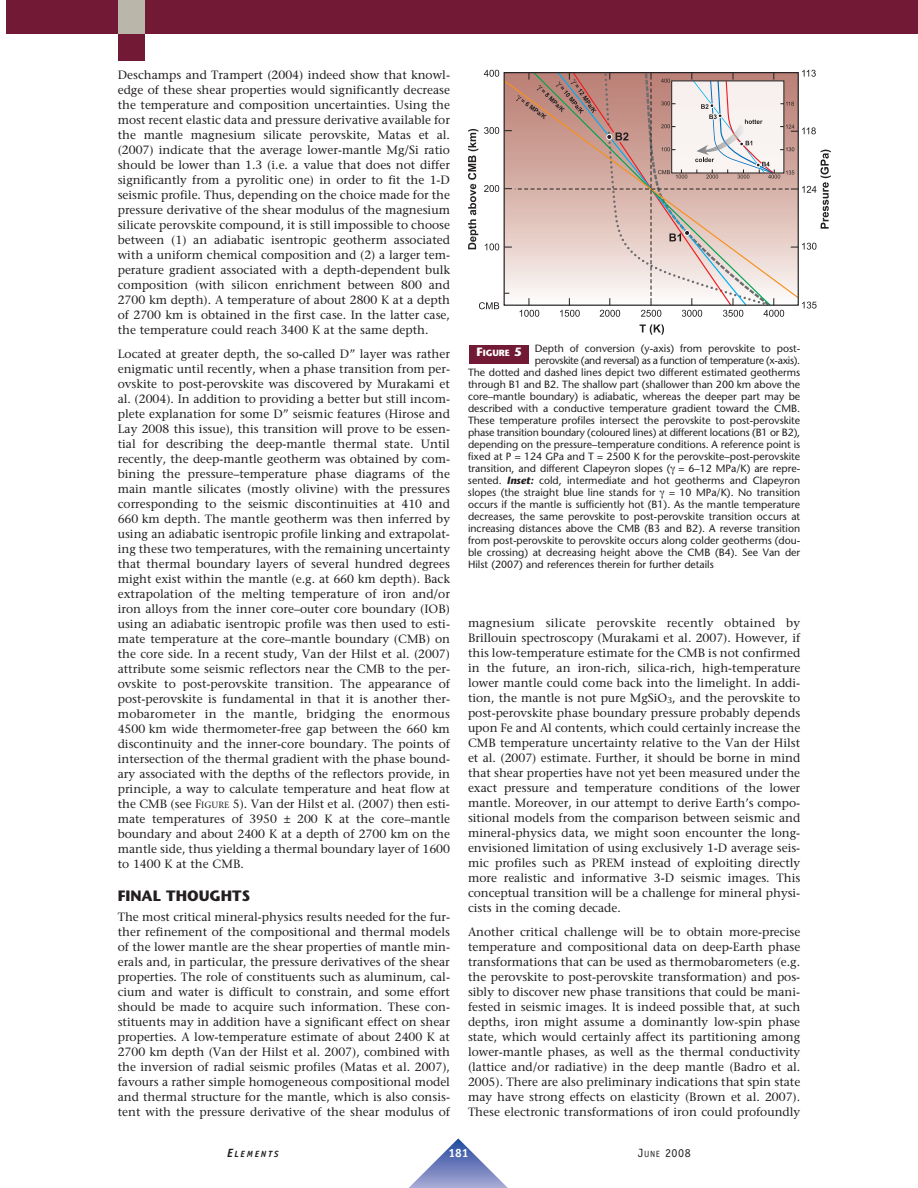
<style>
.page{position:relative;width:918px;height:1188px;background:#fff}
.page>*{position:absolute;margin:0;border:0;box-sizing:border-box;transform-origin:0 0}
.t1{font:700 15px "Stone Sans";color:#231f20}
.t2{font:12px/15px "Stone Serif";color:#231f20;text-align:justify}
.t3{font:12px "Officina Sans";color:#231f20}
.t4{font:700 12px "Officina Sans";color:#fff}
.t5{font:10.5px/12px "Stone Sans";color:#231f20;text-align:justify}
.t6{font:10.5px "Stone Sans";letter-spacing:-.03em;color:#231f20}
.t7{font:italic 700 9px "Officina Sans";letter-spacing:.2em;color:#231f20}
.t8{font:700 9px "Stone Sans";color:#fff}
.s1{font-size:9px}
.s2{font-weight:700;font-style:italic}
.s3{font-size:12px}
</style>
<div class="page">
<svg style="left:409px;top:1138px;width:99px;height:50px"></svg>
<div style="left:7px;top:0;width:911px;height:34px;background:#721935"></div>
<div style="left:118px;top:0;width:27px;height:34px;background:#bab6a9"></div>
<div style="left:118px;top:34px;width:27px;height:27px;background:#721935"></div>
<div style="left:470px;top:345px;width:59px;height:19px;background:#721935"></div>
<svg style="left:640px;top:324px;width:24px;height:11px"></svg>
<svg style="left:468px;top:129px;width:10px;height:120px"></svg>
<svg style="left:484px;top:127px;width:15px;height:7px"></svg>
<svg style="left:484px;top:70px;width:15px;height:7px"></svg>
<svg style="left:484px;top:185px;width:15px;height:7px"></svg>
<svg style="left:485px;top:243px;width:14px;height:7px"></svg>
<svg style="left:479px;top:302px;width:20px;height:7px"></svg>
<svg style="left:505px;top:70px;width:326px;height:247px"></svg>
<p class="t2" style="left:118px;top:68px;width:334px">Deschamps and Trampert (2004) indeed show that knowl&shy;edge of these shear properties would significantly decrease the temperature and composition uncertainties. Using the most recent elastic data and pressure derivative available for the mantle magnesium silicate perovskite, Matas et al. (2007) indicate that the average lower-mantle Mg/Si ratio should be lower than 1.3 (i.e. a value that does not differ significantly from a pyrolitic one) in order to fit the 1-D seismic profile. Thus, depending on the choice made for the pressure derivative of the shear modulus of the magnesium silicate perovskite compound, it is still impossible to choose between (1) an adiabatic isentropic geotherm associated with a uniform chemical composition and (2) a larger tem&shy;perature gradient associated with a depth-dependent bulk composition (with silicon enrichment between 800 and 2700 km depth). A temperature of about 2800 K at a depth of 2700 km is obtained in the first case. In the latter case, the temperature could reach 3400 K at the same depth.</p>
<p class="t2" style="left:118px;top:347px;width:334px">Located at greater depth, the so-called D” layer was rather enigmatic until recently, when a phase transition from per&shy;ovskite to post-perovskite was discovered by Murakami et al. (2004). In addition to providing a better but still incom&shy;plete explanation for some D” seismic features (Hirose and Lay 2008 this issue), this transition will prove to be essen&shy;tial for describing the deep-mantle thermal state. Until recently, the deep-mantle geotherm was obtained by com&shy;bining the pressure–temperature phase diagrams of the main mantle silicates (mostly olivine) with the pressures corresponding to the seismic discontinuities at 410 and 660 km depth. The mantle geotherm was then inferred by using an adiabatic isentropic profile linking and extrapolat&shy;ing these two temperatures, with the remaining uncertainty that thermal boundary layers of several hundred degrees might exist within the mantle (e.g. at 660 km depth). Back extrapolation of the melting temperature of iron and/or iron alloys from the inner core–outer core boundary (IOB) using an adiabatic isentropic profile was then used to esti&shy;mate temperature at the core–mantle boundary (CMB) on the core side. In a recent study, Van der Hilst et al. (2007) attribute some seismic reflectors near the CMB to the per&shy;ovskite to post-perovskite transition. The appearance of post-perovskite is fundamental in that it is another ther&shy;mobarometer in the mantle, bridging the enormous 4500 km wide thermometer-free gap between the 660 km discontinuity and the inner-core boundary. The points of intersection of the thermal gradient with the phase bound&shy;ary associated with the depths of the reflectors provide, in principle, a way to calculate temperature and heat flow at the CMB (see F<span class="s1">IGURE</span> 5). Van der Hilst et al. (2007) then esti&shy;mate temperatures of 3950 ± 200 K at the core–mantle boundary and about 2400 K at a depth of 2700 km on the mantle side, thus yielding a thermal boundary layer of 1600 to 1400 K at the CMB.</p>
<p class="t1" style="left:118px;top:890px;width:134px">FINAL THOUGHTS</p>
<p class="t2" style="left:118px;top:910px;width:334px">The most critical mineral-physics results needed for the fur&shy;ther refinement of the compositional and thermal models of the lower mantle are the shear properties of mantle min&shy;erals and, in particular, the pressure derivatives of the shear properties. The role of constituents such as aluminum, cal&shy;cium and water is difficult to constrain, and some effort should be made to acquire such information. These con&shy;stituents may in addition have a significant effect on shear properties. A low-temperature estimate of about 2400 K at 2700 km depth (Van der Hilst et al. 2007), combined with the inversion of radial seismic profiles (Matas et al. 2007), favours a rather simple homogeneous compositional model and thermal structure for the mantle, which is also consis&shy;tent with the pressure derivative of the shear modulus of</p>
<p class="t5" style="left:535px;top:343px;width:267px">Depth of conversion (y-axis) from perovskite to post-</p>
<p class="t6" style="left:535px;top:356px;width:267px">perovskite (and reversal) as a function of temperature (x-axis).</p>
<p class="t5" style="left:468px;top:367px;width:334px">The dotted and dashed lines depict two different estimated geotherms</p>
<p class="t5" style="left:468px;top:379px;width:334px">through B1 and B2. The shallow part (shallower than 200 km above the</p>
<p class="t5" style="left:468px;top:391px;width:334px">core–mantle boundary) is adiabatic, whereas the deeper part may be</p>
<p class="t5" style="left:468px;top:403px;width:334px">described with a conductive temperature gradient toward the CMB.</p>
<p class="t5" style="left:468px;top:415px;width:334px">These temperature profiles intersect the perovskite to post-perovskite</p>
<p class="t5" style="left:468px;top:427px;width:334px">phase transition boundary (coloured lines) at different locations (B1 or B2),</p>
<p class="t5" style="left:468px;top:439px;width:334px">depending on the pressure–temperature conditions. A reference point is</p>
<p class="t5" style="left:468px;top:451px;width:334px">fixed at P = 124 GPa and T = 2500 K for the perovskite–post-perovskite</p>
<p class="t5" style="left:468px;top:463px;width:334px">transition, and different Clapeyron slopes ( = 6–12 MPa/K) are repre-</p>
<p class="t5" style="left:468px;top:475px;width:334px">sented. <span class="s2">Inset:</span> cold, intermediate and hot geotherms and Clapeyron</p>
<p class="t5" style="left:468px;top:487px;width:189px">slopes (the straight blue line stands for</p>
<p class="t8" style="left:477px;top:349px;width:47px"><span class="s3">F</span>IGURE <span class="s3">5</span></p>
<p class="t5" style="left:468px;top:487px;width:334px;text-indent:201px">= 10 MPa/K). No transition occurs if the mantle is sufficiently hot (B1). As the mantle temperature decreases, the same perovskite to post-perovskite transition occurs at increasing distances above the CMB (B3 and B2). A reverse transition from post-perovskite to perovskite occurs along colder geotherms (dou&shy;ble crossing) at decreasing height above the CMB (B4). See Van der Hilst (2007) and references therein for further details</p>
<p class="t2" style="left:468px;top:616px;width:334px">magnesium silicate perovskite recently obtained by Brillouin spectroscopy (Murakami et al. 2007). However, if this low-temperature estimate for the CMB is not confirmed in the future, an iron-rich, silica-rich, high-temperature lower mantle could come back into the limelight. In addi&shy;tion, the mantle is not pure MgSiO<sub>3</sub>, and the perovskite to post-perovskite phase boundary pressure probably depends upon Fe and Al contents, which could certainly increase the CMB temperature uncertainty relative to the Van der Hilst et al. (2007) estimate. Further, it should be borne in mind that shear properties have not yet been measured under the exact pressure and temperature conditions of the lower mantle. Moreover, in our attempt to derive Earth’s compo&shy;sitional models from the comparison between seismic and mineral-physics data, we might soon encounter the long&shy;envisioned limitation of using exclusively 1-D average seis&shy;mic profiles such as PREM instead of exploiting directly more realistic and informative 3-D seismic images. This conceptual transition will be a challenge for mineral physi&shy;cists in the coming decade.</p>
<p class="t2" style="left:468px;top:925px;width:334px">Another critical challenge will be to obtain more-precise temperature and compositional data on deep-Earth phase transformations that can be used as thermobarometers (e.g. the perovskite to post-perovskite transformation) and pos&shy;sibly to discover new phase transitions that could be mani&shy;fested in seismic images. It is indeed possible that, at such depths, iron might assume a dominantly low-spin phase state, which would certainly affect its partitioning among lower-mantle phases, as well as the thermal conductivity (lattice and/or radiative) in the deep mantle (Badro et al.<br>2005). There are also preliminary indications that spin state may have strong effects on elasticity (Brown et al. 2007).<br>These electronic transformations of iron could profoundly</p>
<p class="t7" style="left:227px;top:1150px;width:53px"><span class="s3">E</span>LEMENTS</p>
<p class="t4" style="left:449px;top:1148px;width:22px">181</p>
<p class="t3" style="left:638px;top:1148px;width:54px">J<span class="s1">UNE</span> 2008</p>
</div>
